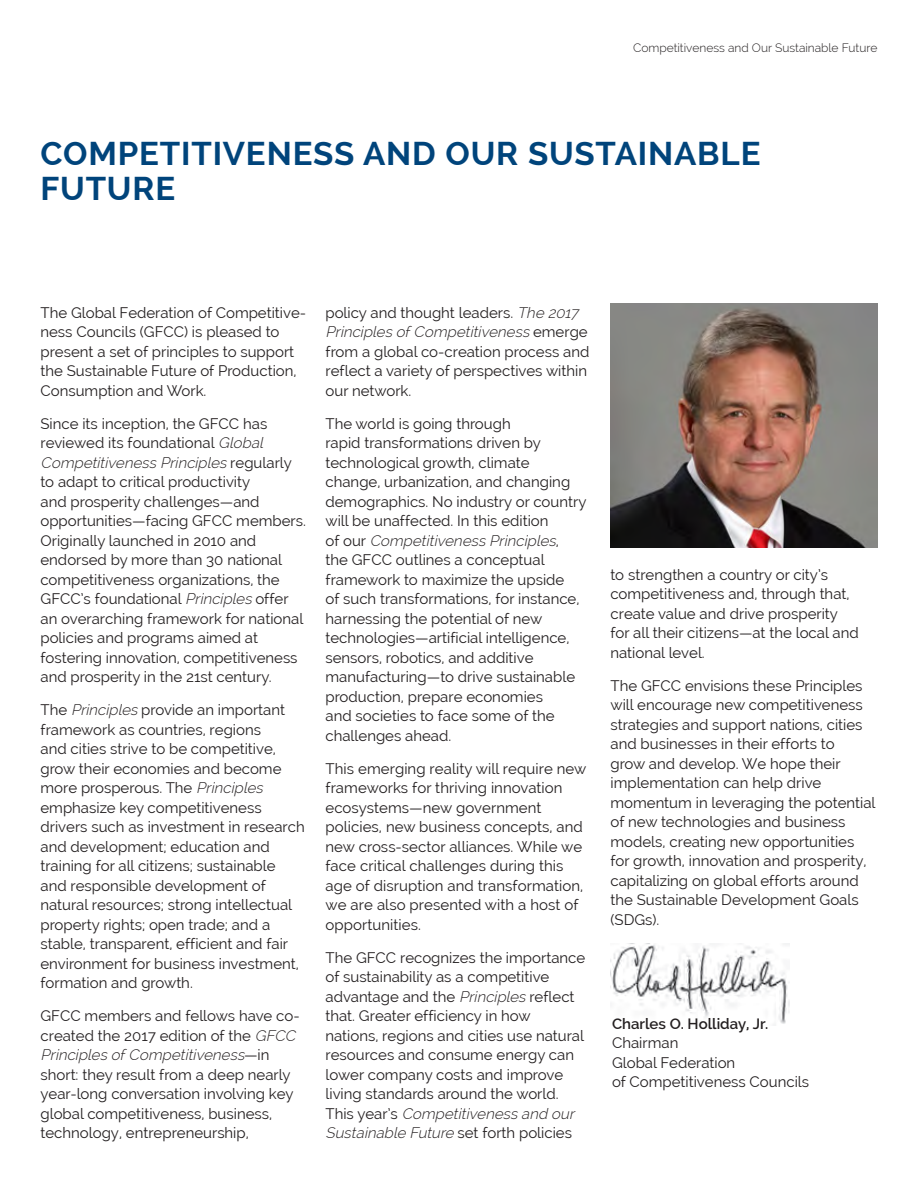
<style>
.page{position:relative;width:918px;height:1188px;background:#fff}
.page>*{position:absolute;margin:0;border:0;box-sizing:border-box;transform-origin:0 0}
.Section_title{font:700 33px/34.5px "Raleway";letter-spacing:.025em;color:#00447b}
.Body_-_10_pt{font:15px/19.5px "Raleway";color:#231f20}
.t1{font:300 12px "Raleway";color:#231f20}
.s1{font-weight:300;font-style:italic}
.s2{font-weight:600}
</style>
<div class="page">
<img style="left:610px;top:943px;width:179px;height:83px">
<img style="left:610px;top:304px;width:268px;height:244px">
<p class="t1" style="left:633px;top:41px;width:246px">Competitiveness and Our Sustainable Future</p>
<p class="Section_title" style="left:40px;top:137px;width:722px">COMPETITIVENESS AND OUR SUSTAINABLE<br>FUTURE</p>
<p class="Body_-_10_pt" style="left:40px;top:303px;width:267px">The Global Federation of Competitive&shy;ness Councils (GFCC) is pleased to present a set of principles to support the Sustainable Future of Production, Consumption and Work.</p>
<p class="Body_-_10_pt" style="left:40px;top:414px;width:267px">Since its inception, the GFCC has reviewed its foundational <span class="s1">Global Competitiveness Principles</span> r e g u l a r ly to adapt to critical productivity<br>and prosperity challenges—and opportunities—facing GFCC members.<br>Originally launched in 2010 and endorsed by more than 30 national competitiveness organizations, the GFCC’s foundational <span class="s1">Principles</span> offer an overarching framework for national policies and programs aimed at fostering innovation, competitiveness and prosperity in the 21st century.</p>
<p class="Body_-_10_pt" style="left:41px;top:700px;width:266px">The <span class="s1">Principles</span> provide an important framework as countries, regions<br>and cities strive to be competitive, grow their economies and become more prosperous. The <span class="s1">Principles </span>emphasize key competitiveness drivers such as investment in research and development; education and training for all citizens; sustainable and responsible development of natural resources; strong intellectual property rights; open trade; and a stable, transparent, efficient and fair environment for business investment, formation and growth.</p>
<p class="Body_-_10_pt" style="left:40px;top:1006px;width:261px">GFCC members and fellows have co&shy;created the 2017 edition of the <span class="s1">GFCC Principles ofCompetitiveness</span>— i n short: they result from a deep nearly year-long conversation involving key global competitiveness, business, technology, entrepreneurship,</p>
<p class="Body_-_10_pt" style="left:325px;top:303px;width:265px">policy and thought leaders. <span class="s1">The 2017<br>Principles ofCompetitiveness</span> e m e r g e from a global co-creation process and reflect a variety of perspectives within our network.</p>
<p class="Body_-_10_pt" style="left:325px;top:414px;width:262px">The world is going through<br>rapid transformations driven by technological growth, climate change, urbanization, and changing demographics. No industry or country will be unaffected. In this edition<br>o f o u r <span class="s1">Competitiveness Principles</span>,<br>the GFCC outlines a conceptual framework to maximize the upside<br>of such transformations, for instance, harnessing the potential of new technologies—artificial intelligence, sensors, robotics, and additive manufacturing—to drive sustainable production, prepare economies<br>and societies to face some of the challenges ahead.</p>
<p class="Body_-_10_pt" style="left:326px;top:759px;width:262px">This emerging reality will require new frameworks for thriving innovation ecosystems—new government policies, new business concepts, and new cross-sector alliances. While we face critical challenges during this age of disruption and transformation, we are also presented with a host of opportunities.</p>
<p class="Body_-_10_pt" style="left:325px;top:948px;width:261px">The GFCC recognizes the importance of sustainability as a competitive advantage and the <span class="s1">Principles</span> reflect that. Greater efficiency in how nations, regions and cities use natural resources and consume energy can lower company costs and improve living standards around the world.<br>T h i s y e a r ’ s <span class="s1">Competitiveness and our Sustainable Future</span> s et fo rt h p o l i c i e s</p>
<p class="Body_-_10_pt" style="left:610px;top:565px;width:250px">to strengthen a country or city’s competitiveness and, through that, create value and drive prosperity for all their citizens—at the local and national level.</p>
<p class="Body_-_10_pt" style="left:610px;top:676px;width:267px">The GFCC envisions these Principles will encourage new competitiveness strategies and support nations, cities and businesses in their efforts to<br>grow and develop. We hope their implementation can help drive momentum in leveraging the potential of new technologies and business models, creating new opportunities for growth, innovation and prosperity, capitalizing on global efforts around the Sustainable Development Goals (SDGs).</p>
<p class="Body_-_10_pt" style="left:612px;top:1014px;width:199px"><span class="s2">Charles O. Holliday, Jr.<br></span>Chairman<br>Global Federation<br>of Competitiveness Councils</p>
</div>
